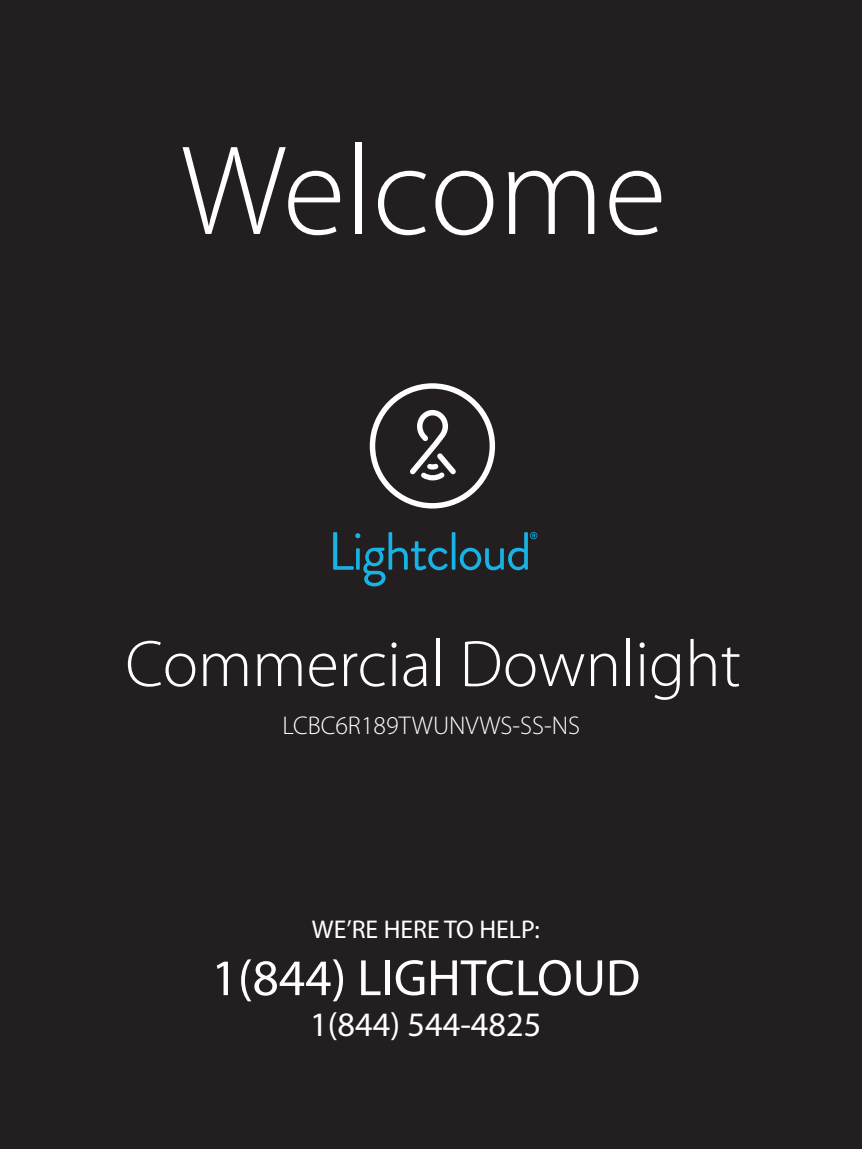
<style>
.page{position:relative;width:862px;height:1149px;background:#fff}
.page>*{position:absolute;margin:0;border:0;box-sizing:border-box;transform-origin:0 0}
.t1{font:300 128.7px "Myriad Pro";color:#fff}
.t2{font:300 66.15px "Myriad Pro";color:#fff}
.t3{font:53.77px "Brandon Grotesque";letter-spacing:-.035em;color:#18b2e4}
.t4{font:51.52px "Myriad Pro";color:#fff}
.t5{font:34.2px "Myriad Pro";color:#fff}
.t6{font:300 25.65px "Myriad Pro";color:#fff}
.t7{font:25.65px "Myriad Pro";color:#fff}
</style>
<div class="page">
<div style="left:0;top:0;width:861px;height:1148px;background:#231f20"></div>
<svg style="left:369px;top:383px;width:126px;height:125px"></svg>
<svg style="left:530px;top:531px;width:7px;height:8px"></svg>
<h1 class="t1" style="left:180px;top:120px;width:487px">Welcome</h1>
<h3 class="t3" style="left:327px;top:514px;width:205px">Lightcloud</h3>
<h2 class="t2" style="left:125px;top:627px;width:617px">Commercial Downlight</h2>
<p class="t6" style="left:282px;top:711px;width:299px">LCBC6R189TWUNVWS-SS-NS</p>
<p class="t7" style="left:312px;top:914px;width:229px">WE’RE HERE TO HELP:</p>
<h3 class="t4" style="left:211px;top:949px;width:430px">1(844) LIGHTCLOUD</h3>
<h3 class="t5" style="left:310px;top:1005px;width:232px">1(844) 544-4825</h3>
</div>
